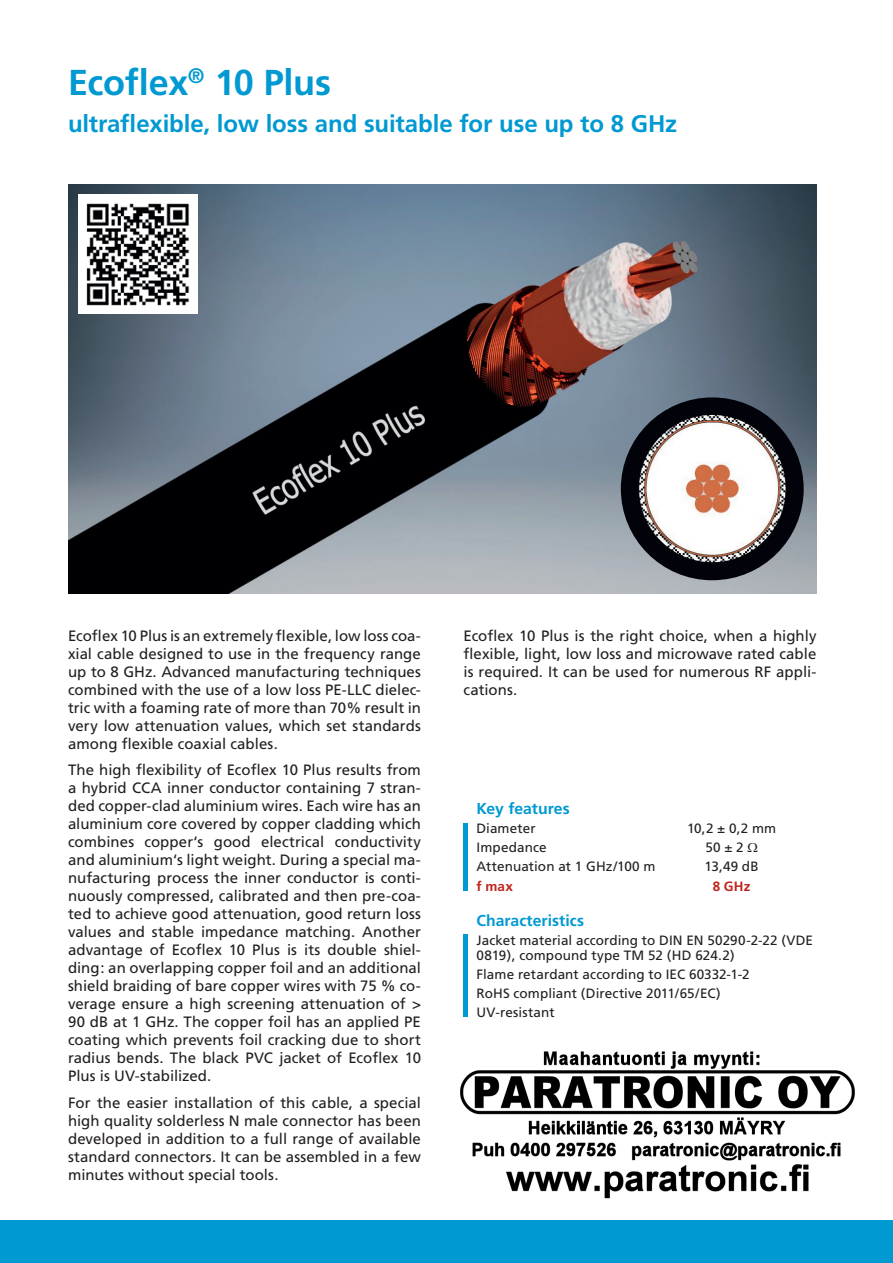
<style>
.page{position:relative;width:893px;height:1263px;background:#fff}
.page>*{position:absolute;margin:0;border:0;box-sizing:border-box;transform-origin:0 0}
.t1{font:700 36px "Frutiger";letter-spacing:-.01em;color:#0099d2}
.t2{font:700 24px "Frutiger";letter-spacing:-.005em;color:#0099d2}
.t3{font:700 15.75px "Frutiger";color:#0099d2}
.t4{font:15px/18px "Frutiger";letter-spacing:.005em;color:#231f20;text-align:justify}
.t5{font:13.5px/19.2px "Frutiger";letter-spacing:.005em;color:#231f20}
.t6{font:700 13.5px "Frutiger";letter-spacing:.01em;color:#bd251c}
</style>
<div class="page">
<div style="left:0;top:1220px;width:893px;height:43px;background:#0099d2"></div>
<img style="left:68px;top:184px;width:748px;height:409px">
<img style="left:79px;top:195px;width:119px;height:119px">
<img style="left:621px;top:397px;width:183px;height:183px;border-radius:91px">
<div style="left:463px;top:823px;width:5px;height:68px;background:#0099d2"></div>
<div style="left:463px;top:934px;width:5px;height:83px;background:#0099d2"></div>
<img style="left:461px;top:1051px;width:393px;height:148px">
<h1 class="t1" style="left:68px;top:61px;width:265px">Ecoflex<sup>®</sup> 10 Plus</h1>
<h2 class="t2" style="left:68px;top:110px;width:611px">ultraflexible, low loss and suitable for use up to 8 GHz</h2>
<p class="t4" style="left:68px;top:626px;width:354px">Ecoflex 10 Plus is an extremely flexible, low loss coa&shy;xial cable designed to use in the frequency range up to 8 GHz. Advanced manufacturing techniques combined with the use of a low loss PE-LLC dielec&shy;tric with a foaming rate of more than 70% result in very low attenuation values, which set standards among flexible coaxial cables.</p>
<p class="t4" style="left:68px;top:761px;width:354px">The high flexibility of Ecoflex 10 Plus results from a hybrid CCA inner conductor containing 7 stran&shy;ded copper-clad aluminium wires. Each wire has an aluminium core covered by copper cladding which combines copper‘s good electrical conductivity and aluminium‘s light weight. During a special ma&shy;nufacturing process the inner conductor is conti&shy;nuously compressed, calibrated and then pre-coa&shy;ted to achieve good attenuation, good return loss values and stable impedance matching. Another advantage of Ecoflex 10 Plus is its double shiel&shy;ding: an overlapping copper foil and an additional shield braiding of bare copper wires with 75 % co&shy;verage ensure a high screening attenuation of &gt; 90 dB at 1 GHz. The copper foil has an applied PE coating which prevents foil cracking due to short radius bends. The black PVC jacket of Ecoflex 10<br>Plus is UV-stabilized.</p>
<p class="t4" style="left:68px;top:1093px;width:354px">For the easier installation of this cable, a special high quality solderless N male connector has been developed in addition to a full range of available standard connectors. It can be assembled in a few minutes without special tools.</p>
<p class="t4" style="left:463px;top:626px;width:354px">Ecoflex 10 Plus is the right choice, when a highly flexible, light, low loss and microwave rated cable is required. It can be used for numerous RF appli&shy;cations.</p>
<p class="t3" style="left:476px;top:799px;width:95px">Key features</p>
<p class="t5" style="left:476px;top:819px;width:61px">Diameter</p>
<p class="t5" style="left:687px;top:819px;width:91px">10,2 ± 0,2 mm</p>
<p class="t5" style="left:476px;top:838px;width:72px">Impedance</p>
<p class="t5" style="left:705px;top:838px;width:40px">50 ± 2</p>
<p class="t5" style="left:476px;top:857px;width:181px">Attenuation at 1 GHz/100 m</p>
<p class="t5" style="left:705px;top:857px;width:56px">13,49 dB</p>
<p class="t6" style="left:476px;top:878px;width:38px">f max</p>
<p class="t6" style="left:713px;top:878px;width:39px">8 GHz</p>
<p class="t3" style="left:476px;top:911px;width:109px">Characteristics</p>
<p class="t5" style="left:476px;top:932px;width:338px;line-height:15px">Jacket material according to DIN EN 50290-2-22 (VDE<br>0819), compound type TM 52 (HD 624.2)</p>
<p class="t5" style="left:476px;top:964px;width:275px">Flame retardant according to IEC 60332-1-2<br>RoHS compliant (Directive 2011/65/EC)<br>UV-resistant</p>
</div>
